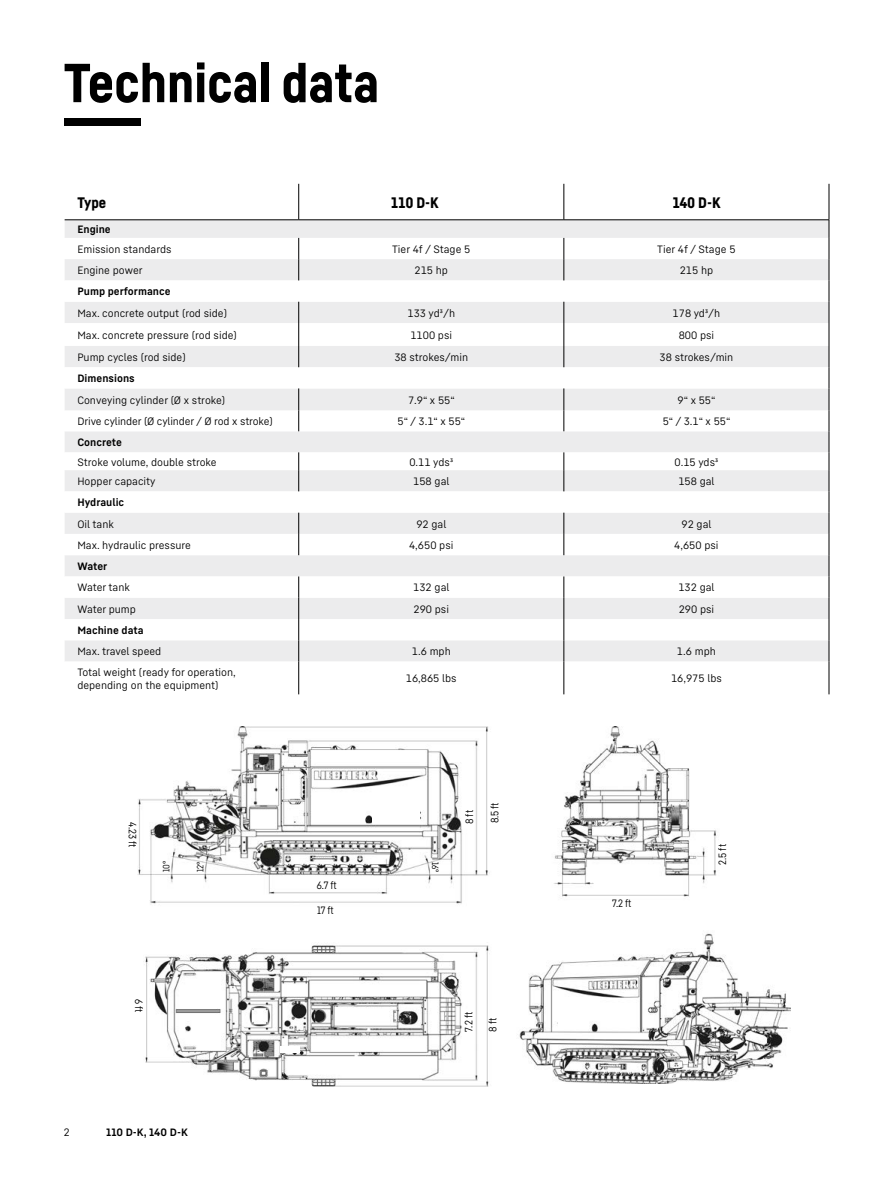
<style>
.page{position:relative;width:893px;height:1187px;background:#fff}
.page>*{position:absolute;margin:0;border:0;box-sizing:border-box;transform-origin:0 0}
.t1{font:900 54px/54px "Liebherr Head";color:#000}
.t2{font:900 54px "Liebherr Head";color:#fff}
.t3{font:900 15px "Liebherr Head";color:#000}
.t4{font:10.5px/13.5px "Liebherr Text";color:#000}
.t5{font:700 10.5px "Liebherr Text";color:#000}
.t6{font:10.5px "Liebherr Head";color:#000}
.t7{font:9px "Liebherr Head";color:#000}
.s1{color:#fff}
</style>
<div class="page">
<img style="left:137px;top:726px;width:579px;height:361px">
<svg style="left:65px;top:220px;width:765px;height:441px"></svg>
<hr style="left:298px;top:661px;width:1px;height:33px;background:#000">
<hr style="left:564px;top:661px;width:1px;height:33px;background:#000">
<hr style="left:829px;top:661px;width:1px;height:33px;background:#000">
<hr style="left:65px;top:219px;width:234px;height:1px;background:#000">
<hr style="left:299px;top:219px;width:265px;height:1px;background:#000">
<hr style="left:564px;top:219px;width:265px;height:1px;background:#000">
<hr style="left:298px;top:184px;width:1px;height:35px;background:#000">
<hr style="left:564px;top:184px;width:1px;height:35px;background:#000">
<hr style="left:829px;top:184px;width:1px;height:35px;background:#000">
<div style="left:280px;top:1045px;width:19px;height:7px;background:#fff"></div>
<div style="left:500px;top:920px;width:310px;height:206px;background:#fff"></div>
<img style="left:519px;top:933px;width:272px;height:149px">
<div style="left:373px;top:809px;width:47px;height:14px;background:#fff"></div>
<div style="left:559px;top:1018px;width:30px;height:10px;background:#fff"></div>
<h1 class="t1" style="left:64px;top:55px;width:317px">Technical data ---</h1>
<h1 class="t2" style="left:64px;top:103px;width:78px">--</h1>
<h2 class="t3" style="left:77px;top:193px;width:30px">Type</h2>
<h2 class="t3" style="left:391px;top:193px;width:83px">110 D-K<span class="s1">0 D-K</span></h2>
<h2 class="t3" style="left:672px;top:193px;width:50px">140 D-K</h2>
<p class="t5" style="left:77px;top:222px;width:35px">Engine</p>
<p class="t4" style="left:77px;top:242px;width:96px">Emission standards</p>
<p class="t4" style="left:392px;top:242px;width:80px">Tier 4f / Stage 5</p>
<p class="t4" style="left:657px;top:242px;width:80px">Tier 4f / Stage 5</p>
<p class="t4" style="left:77px;top:263px;width:67px">Engine power</p>
<p class="t4" style="left:414px;top:263px;width:35px">215 hp</p>
<p class="t4" style="left:680px;top:263px;width:35px">215 hp</p>
<p class="t5" style="left:77px;top:284px;width:95px">Pump performance</p>
<p class="t4" style="left:77px;top:306px;width:151px">Max. concrete output (rod side)</p>
<p class="t4" style="left:407px;top:306px;width:49px">133 yd³/h</p>
<p class="t4" style="left:673px;top:306px;width:49px">178 yd³/h</p>
<p class="t4" style="left:77px;top:328px;width:161px">Max. concrete pressure (rod side)</p>
<p class="t4" style="left:410px;top:328px;width:43px">1100 psi</p>
<p class="t4" style="left:679px;top:328px;width:37px">800 psi</p>
<p class="t4" style="left:77px;top:350px;width:110px">Pump cycles (rod side)</p>
<p class="t4" style="left:394px;top:350px;width:75px">38 strokes/min</p>
<p class="t4" style="left:659px;top:350px;width:75px">38 strokes/min</p>
<p class="t5" style="left:77px;top:371px;width:59px">Dimensions</p>
<p class="t4" style="left:77px;top:393px;width:149px">Conveying cylinder (Ø x stroke)</p>
<p class="t4" style="left:408px;top:393px;width:48px">7.9“ x 55“</p>
<p class="t4" style="left:678px;top:393px;width:39px">9“ x 55“</p>
<p class="t4" style="left:77px;top:414px;width:197px">Drive cylinder (Ø cylinder / Ø rod x stroke)</p>
<p class="t4" style="left:398px;top:414px;width:69px">5“ / 3.1“ x 55“</p>
<p class="t4" style="left:663px;top:414px;width:69px">5“ / 3.1“ x 55“</p>
<p class="t5" style="left:77px;top:435px;width:46px">Concrete</p>
<p class="t4" style="left:77px;top:454px;width:141px">Stroke volume, double stroke</p>
<p class="t4" style="left:409px;top:454px;width:45px">0.11 yds³</p>
<p class="t4" style="left:675px;top:454px;width:45px">0.15 yds³</p>
<p class="t4" style="left:77px;top:474px;width:80px">Hopper capacity</p>
<p class="t4" style="left:413px;top:474px;width:38px">158 gal</p>
<p class="t4" style="left:678px;top:474px;width:38px">158 gal</p>
<p class="t5" style="left:77px;top:495px;width:48px">Hydraulic</p>
<p class="t4" style="left:77px;top:516px;width:38px">Oil tank</p>
<p class="t4" style="left:416px;top:516px;width:31px">92 gal</p>
<p class="t4" style="left:681px;top:516px;width:31px">92 gal</p>
<p class="t4" style="left:77px;top:538px;width:115px">Max. hydraulic pressure</p>
<p class="t4" style="left:409px;top:538px;width:46px">4,650 psi</p>
<p class="t4" style="left:674px;top:538px;width:46px">4,650 psi</p>
<p class="t5" style="left:77px;top:559px;width:31px">Water</p>
<p class="t4" style="left:77px;top:580px;width:54px">Water tank</p>
<p class="t4" style="left:413px;top:580px;width:38px">132 gal</p>
<p class="t4" style="left:678px;top:580px;width:38px">132 gal</p>
<p class="t4" style="left:77px;top:601px;width:60px">Water pump</p>
<p class="t4" style="left:413px;top:601px;width:37px">290 psi</p>
<p class="t4" style="left:679px;top:601px;width:37px">290 psi</p>
<p class="t5" style="left:77px;top:623px;width:68px">Machine data</p>
<p class="t4" style="left:77px;top:644px;width:85px">Max. travel speed</p>
<p class="t4" style="left:412px;top:644px;width:40px">1.6 mph</p>
<p class="t4" style="left:677px;top:644px;width:40px">1.6 mph</p>
<p class="t4" style="left:77px;top:664px;width:160px">Total weight (ready for operation, depending on the equipment)</p>
<p class="t4" style="left:406px;top:671px;width:52px">16,865 lbs</p>
<p class="t4" style="left:671px;top:671px;width:52px">16,975 lbs</p>
<p class="t6" style="left:139px;top:821px;width:27px;rotate:90deg">4.23 ft</p>
<p class="t7" style="left:161px;top:871px;width:13px;rotate:-90deg">10°</p>
<p class="t7" style="left:195px;top:872px;width:12px;rotate:-90deg">12°</p>
<p class="t7" style="left:441px;top:862px;width:12px;rotate:90deg">16°</p>
<p class="t6" style="left:317px;top:879px;width:21px">6.7 ft</p>
<p class="t6" style="left:317px;top:904px;width:18px">17 ft</p>
<p class="t6" style="left:463px;top:824px;width:15px;rotate:-90deg">8 ft</p>
<p class="t6" style="left:488px;top:823px;width:23px;rotate:-90deg">8.5 ft</p>
<p class="t6" style="left:145px;top:998px;width:15px;rotate:90deg">6 ft</p>
<p class="t6" style="left:462px;top:1031px;width:21px;rotate:-90deg">7.2 ft</p>
<p class="t6" style="left:486px;top:1031px;width:15px;rotate:-90deg">8 ft</p>
<p class="t4" style="left:64px;top:1125px;width:7px">2</p>
<p class="t5" style="left:106px;top:1124px;width:83px">110 D-K, 140 D-K</p>
<p class="t6" style="left:612px;top:897px;width:21px">7.2 ft</p>
<p class="t6" style="left:716px;top:864px;width:22px;rotate:-90deg">2.5 ft</p>
</div>
